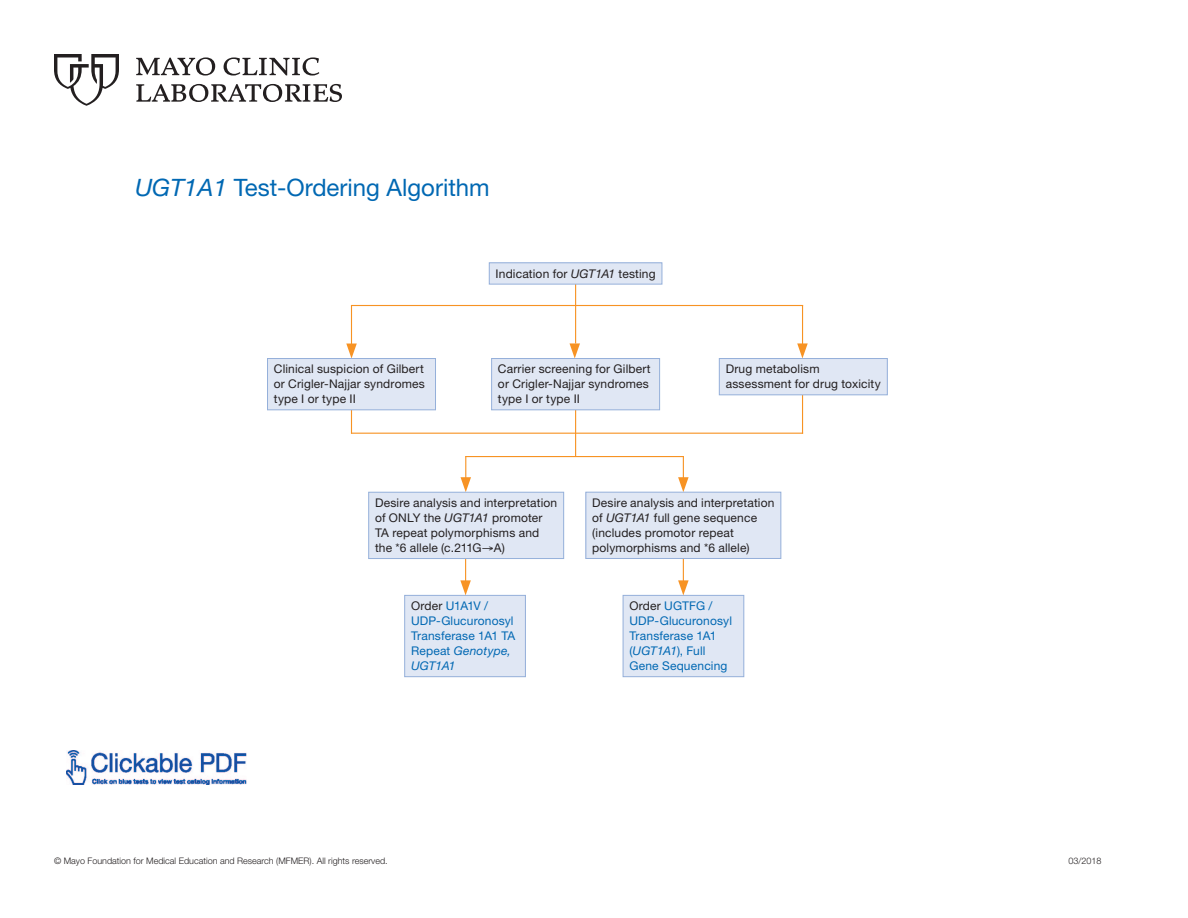
<style>
.page{position:relative;width:1188px;height:918px;background:#fff}
.page>*{position:absolute;margin:0;border:0;box-sizing:border-box;transform-origin:0 0}
.t1{font:24px "Helvetica Neue LT Std";color:#0168b3}
.t2{font:12px/15px "Helvetica Neue LT Std";letter-spacing:.015em;color:#231f20}
.t3{font:12px/15px "Helvetica Neue LT Std";letter-spacing:.015em;color:#0168b3}
.t4{font:300 9px "Helvetica Neue LT Std";color:#231f20}
.s1{font-style:italic}
.s2{color:#231f20}
</style>
<div class="page">
<svg style="left:54px;top:54px;width:65px;height:52px"></svg>
<svg style="left:136px;top:84px;width:206px;height:18px"></svg>
<svg style="left:136px;top:57px;width:183px;height:19px"></svg>
<hr style="left:575px;top:269px;width:1px;height:74px;background:#f79324">
<hr style="left:575px;top:382px;width:1px;height:74px;background:#f79324">
<hr style="left:351px;top:305px;width:452px;height:1px;background:#f79324">
<hr style="left:351px;top:433px;width:452px;height:1px;background:#f79324">
<svg style="left:346px;top:344px;width:11px;height:14px"></svg>
<hr style="left:351px;top:305px;width:1px;height:47px;background:#f79324">
<hr style="left:351px;top:386px;width:1px;height:48px;background:#f79324">
<hr style="left:802px;top:305px;width:1px;height:50px;background:#f79324">
<hr style="left:802px;top:384px;width:1px;height:50px;background:#f79324">
<svg style="left:797px;top:343px;width:11px;height:15px"></svg>
<svg style="left:570px;top:343px;width:10px;height:15px"></svg>
<div style="left:489px;top:263px;width:173px;height:21px;background:#e0e7f4"></div>
<div style="left:489px;top:262px;width:173px;height:23px;border:1px solid #95b0da"></div>
<svg style="left:678px;top:457px;width:11px;height:35px"></svg>
<svg style="left:461px;top:457px;width:10px;height:35px"></svg>
<hr style="left:465px;top:456px;width:219px;height:1px;background:#f79324">
<div style="left:719px;top:359px;width:168px;height:36px;background:#e0e7f4"></div>
<div style="left:719px;top:358px;width:169px;height:37px;border:1px solid #95b0da"></div>
<div style="left:623px;top:595px;width:121px;height:82px;background:#e0e7f4"></div>
<div style="left:623px;top:595px;width:121px;height:82px;border:1px solid #95b0da"></div>
<div style="left:405px;top:595px;width:120px;height:82px;background:#e0e7f4"></div>
<div style="left:404px;top:595px;width:122px;height:82px;border:1px solid #95b0da"></div>
<svg style="left:678px;top:580px;width:11px;height:15px"></svg>
<hr style="left:683px;top:523px;width:1px;height:66px;background:#f79324">
<div style="left:586px;top:492px;width:195px;height:66px;background:#e0e7f4"></div>
<div style="left:585px;top:492px;width:196px;height:67px;border:1px solid #95b0da"></div>
<svg style="left:460px;top:580px;width:11px;height:15px"></svg>
<hr style="left:465px;top:502px;width:1px;height:87px;background:#f79324">
<div style="left:268px;top:359px;width:168px;height:51px;background:#e0e7f4"></div>
<div style="left:267px;top:358px;width:169px;height:52px;border:1px solid #95b0da"></div>
<div style="left:369px;top:492px;width:195px;height:67px;background:#e0e7f4"></div>
<div style="left:368px;top:492px;width:196px;height:67px;border:1px solid #95b0da"></div>
<div style="left:492px;top:359px;width:168px;height:51px;background:#e0e7f4"></div>
<div style="left:491px;top:358px;width:169px;height:52px;border:1px solid #95b0da"></div>
<img style="left:67px;top:750px;width:179px;height:35px">
<h1 class="t1" style="left:135px;top:174px;width:356px"><span class="s1">UGT1A1</span> Test-Ordering Algorithm</h1>
<p class="t2" style="left:496px;top:266px;width:161px">Indication for <span class="s1">UGT1A1</span> testing</p>
<p class="t2" style="left:274px;top:362px;width:152px;text-align:justify">Clinical suspicion of Gilbert or Crigler-Najjar syndromes type I or type II</p>
<p class="t2" style="left:498px;top:362px;width:154px">Carrier screening for Gilbert or Crigler-Najjar syndromes type I or type II</p>
<p class="t2" style="left:726px;top:362px;width:157px">Drug metabolism assessment for drug toxicity</p>
<p class="t2" style="left:375px;top:495px;width:184px">Desire analysis and interpretation of ONLY the <span class="s1">UGT1A1</span> promoter<br>TA repeat polymorphisms and the *6 allele (c.211G→A)</p>
<p class="t3" style="left:411px;top:598px;width:106px"><span class="s2">Order</span> U1A1V /<br>UDP-Glucuronosyl<br>Transferase 1A1 TA<br>Repeat <span class="s1">Genotype,<br>UGT1A1</span></p>
<p class="t2" style="left:592px;top:495px;width:184px">Desire analysis and interpretation of <span class="s1">UGT1A1</span> full gene sequence (includes promotor repeat polymorphisms and *6 allele)</p>
<p class="t3" style="left:629px;top:598px;width:104px"><span class="s2">Order</span> UGTFG /<br>UDP-Glucuronosyl<br>Transferase 1A1 (<span class="s1">UGT1A1</span>), Full<br>Gene Sequencing</p>
<p class="t4" style="left:54px;top:855px;width:335px">© Mayo Foundation for Medical Education and Research (MFMER). All rights reserved.</p>
<p class="t4" style="left:1069px;top:855px;width:35px">03/2018</p>
</div>
